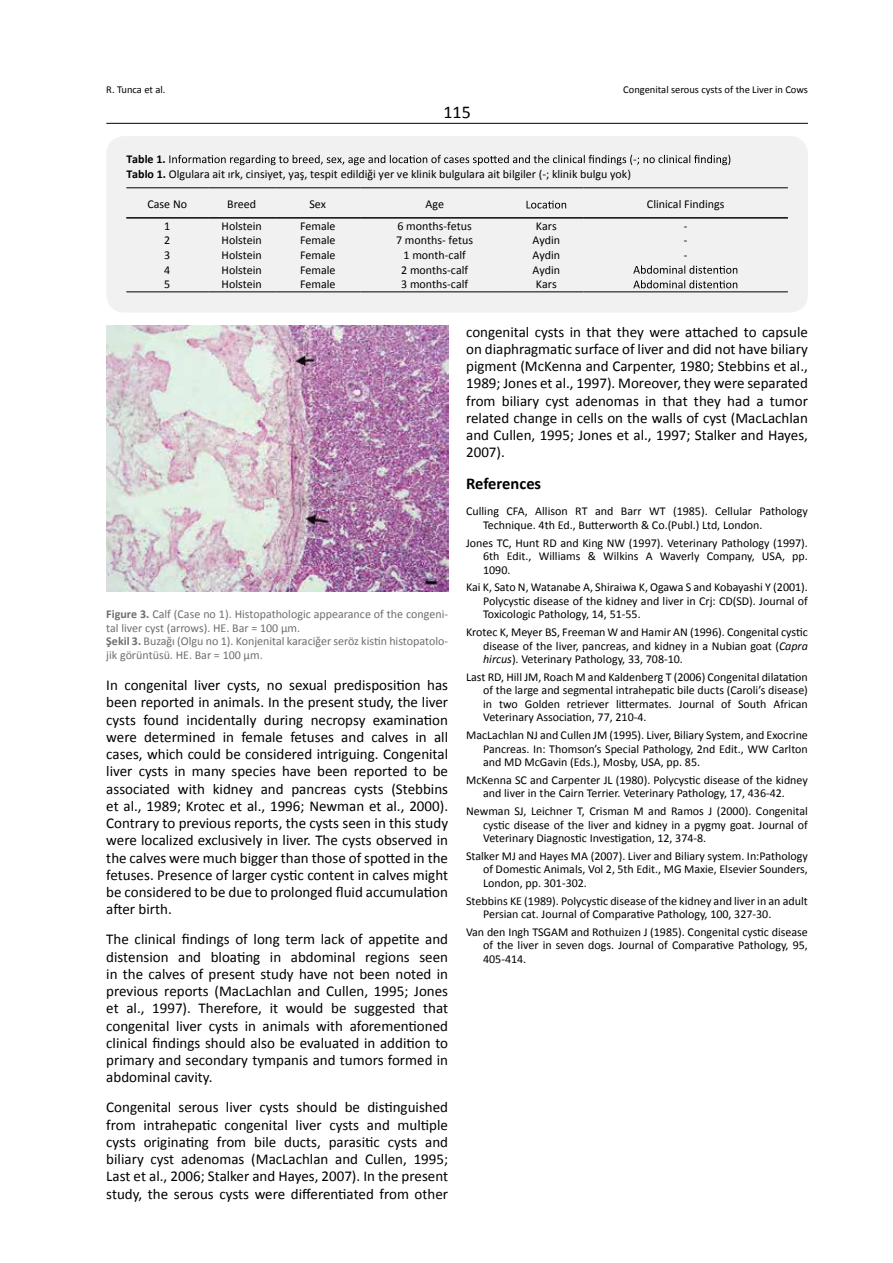
<style>
.page{position:relative;width:893px;height:1263px;background:#fff}
.page>*{position:absolute;margin:0;border:0;box-sizing:border-box;transform-origin:0 0}
.t1{font:18px "Calibri";color:#000}
.t2{font:700 16.5px "Calibri";color:#000}
.t3{font:15px/17.2px "Calibri";color:#000;text-align:justify}
.t4{font:12px/13.5px "Calibri";color:#000;text-align:justify}
.t5{font:12px/13.8px "Calibri";color:#6d6e71}
.t6{font:10.5px "Calibri";color:#000}
.s1{font-weight:700}
.s2{font-style:italic}
</style>
<div class="page">
<hr style="left:106px;top:123px;width:702px;height:1px;background:#000">
<img style="left:106px;top:325px;width:342px;height:266px">
<div style="left:106px;top:136px;width:702px;height:177px;background:#f1f1f2;border-radius:18px"></div>
<svg style="left:169px;top:155px;width:561px;height:10px"></svg>
<hr style="left:126px;top:187px;width:82px;height:1px;background:#000">
<hr style="left:208px;top:187px;width:67px;height:1px;background:#000">
<hr style="left:275px;top:187px;width:85px;height:1px;background:#000">
<hr style="left:360px;top:187px;width:149px;height:1px;background:#000">
<hr style="left:509px;top:187px;width:75px;height:1px;background:#000">
<svg style="left:526px;top:201px;width:40px;height:8px"></svg>
<hr style="left:584px;top:187px;width:204px;height:1px;background:#000">
<hr style="left:126px;top:217px;width:82px;height:1px;background:#000">
<hr style="left:208px;top:217px;width:67px;height:1px;background:#000">
<hr style="left:275px;top:217px;width:85px;height:1px;background:#000">
<hr style="left:360px;top:217px;width:149px;height:1px;background:#000">
<hr style="left:509px;top:217px;width:75px;height:1px;background:#000">
<hr style="left:584px;top:217px;width:204px;height:1px;background:#000">
<svg style="left:633px;top:265px;width:104px;height:9px"></svg>
<hr style="left:126px;top:291px;width:82px;height:1px;background:#000">
<hr style="left:208px;top:291px;width:67px;height:1px;background:#000">
<hr style="left:275px;top:291px;width:85px;height:1px;background:#000">
<hr style="left:360px;top:291px;width:149px;height:1px;background:#000">
<hr style="left:509px;top:291px;width:75px;height:1px;background:#000">
<hr style="left:584px;top:291px;width:204px;height:1px;background:#000">
<svg style="left:633px;top:280px;width:104px;height:8px"></svg>
<p class="t6" style="left:106px;top:83px;width:61px">R. Tunca et al.</p>
<p class="t6" style="left:623px;top:83px;width:186px">Congenital serous cysts of the Liver in Cows</p>
<h1 class="t1" style="left:443px;top:100px;width:29px">115</h1>
<p class="t4" style="left:126px;top:152px;width:506px;line-height:14.7px"><span class="s1">Table 1.<br>Tablo 1.</span> Olgulara ait ırk, cinsiyet, yaş, tespit edildiği yer ve klinik bulgulara ait bilgiler (-; klinik bulgu yok)</p>
<p class="t4" style="left:147px;top:198px;width:41px">Case No</p>
<p class="t4" style="left:227px;top:198px;width:30px">Breed</p>
<p class="t4" style="left:309px;top:198px;width:18px">Sex</p>
<p class="t4" style="left:425px;top:198px;width:20px">Age</p>
<p class="t4" style="left:647px;top:198px;width:79px">Clinical Findings</p>
<p class="t4" style="left:164px;top:219px;width:8px">1</p>
<p class="t4" style="left:222px;top:219px;width:42px">Holstein</p>
<p class="t4" style="left:300px;top:219px;width:37px">Female</p>
<p class="t4" style="left:397px;top:219px;width:76px">6 months-fetus</p>
<p class="t4" style="left:536px;top:219px;width:22px">Kars</p>
<p class="t4" style="left:684px;top:219px;width:5px">-</p>
<p class="t4" style="left:164px;top:234px;width:8px">2</p>
<p class="t4" style="left:222px;top:234px;width:42px">Holstein</p>
<p class="t4" style="left:300px;top:234px;width:37px">Female</p>
<p class="t4" style="left:396px;top:234px;width:79px">7 months- fetus</p>
<p class="t4" style="left:532px;top:234px;width:29px">Aydin</p>
<p class="t4" style="left:684px;top:234px;width:5px">-</p>
<p class="t4" style="left:164px;top:248px;width:8px">3</p>
<p class="t4" style="left:222px;top:248px;width:42px">Holstein</p>
<p class="t4" style="left:300px;top:248px;width:37px">Female</p>
<p class="t4" style="left:404px;top:248px;width:64px">1 month-calf</p>
<p class="t4" style="left:532px;top:248px;width:29px">Aydin</p>
<p class="t4" style="left:684px;top:248px;width:5px">-</p>
<p class="t4" style="left:164px;top:263px;width:8px">4</p>
<p class="t4" style="left:222px;top:263px;width:42px">Holstein</p>
<p class="t4" style="left:300px;top:263px;width:37px">Female</p>
<p class="t4" style="left:401px;top:263px;width:68px">2 months-calf</p>
<p class="t4" style="left:532px;top:263px;width:29px">Aydin</p>
<p class="t4" style="left:164px;top:278px;width:8px">5</p>
<p class="t4" style="left:222px;top:278px;width:42px">Holstein</p>
<p class="t4" style="left:300px;top:278px;width:37px">Female</p>
<p class="t4" style="left:401px;top:278px;width:68px">3 months-calf</p>
<p class="t4" style="left:536px;top:278px;width:22px">Kars</p>
<p class="t5" style="left:106px;top:607px;width:343px"><span class="s1">Figure 3.</span> Calf (Case no 1). Histopathologic appearance of the congeni&shy;tal liver cyst (arrows). HE. Bar = 100 µm.<br><span class="s1">Şekil 3.</span> Buzağı (Olgu no 1). Konjenital karaciğer seröz kistin histopatolo&shy;jik görüntüsü. HE. Bar = 100 µm.</p>
<p class="t3" style="left:106px;top:677px;width:343px">In congenital liver cysts, no sexual predisposition has been reported in animals. In the present study, the liver cysts found incidentally during necropsy examination were determined in female fetuses and calves in all cases, which could be considered intriguing. Congenital liver cysts in many species have been reported to be associated with kidney and pancreas cysts (Stebbins et al., 1989; Krotec et al., 1996; Newman et al., 2000).<br>Contrary to previous reports, the cysts seen in this study were localized exclusively in liver. The cysts observed in the calves were much bigger than those of spotted in the fetuses. Presence of larger cystic content in calves might be considered to be due to prolonged fluid accumulation after birth.</p>
<p class="t3" style="left:106px;top:931px;width:343px">The clinical findings of long term lack of appetite and distension and bloating in abdominal regions seen in the calves of present study have not been noted in previous reports (MacLachlan and Cullen, 1995; Jones et al., 1997). Therefore, it would be suggested that congenital liver cysts in animals with aforementioned clinical findings should also be evaluated in addition to primary and secondary tympanis and tumors formed in abdominal cavity.</p>
<p class="t3" style="left:106px;top:1099px;width:343px">Congenital serous liver cysts should be distinguished from intrahepatic congenital liver cysts and multiple cysts originating from bile ducts, parasitic cysts and biliary cyst adenomas (MacLachlan and Cullen, 1995; Last et al., 2006; Stalker and Hayes, 2007). In the present study, the serous cysts were differentiated from other</p>
<p class="t3" style="left:466px;top:323px;width:343px">congenital cysts in that they were attached to capsule on diaphragmatic surface of liver and did not have biliary pigment (McKenna and Carpenter, 1980; Stebbins et al., 1989; Jones et al., 1997). Moreover, they were separated from biliary cyst adenomas in that they had a tumor related change in cells on the walls of cyst (MacLachlan and Cullen, 1995; Jones et al., 1997; Stalker and Hayes, 2007).</p>
<h2 class="t2" style="left:466px;top:473px;width:77px">References</h2>
<p class="t4" style="left:483px;top:505px;width:326px;text-indent:-17px">Culling CFA, Allison RT and Barr WT (1985). Cellular Pathology<br>Technique. 4th Ed., Butterworth &amp; Co.(Publ.) Ltd, London.</p>
<p class="t4" style="left:483px;top:536px;width:326px;text-indent:-17px">Jones TC, Hunt RD and King NW (1997). Veterinary Pathology (1997).<br>6th Edit., Williams &amp; Wilkins A Waverly Company, USA, pp.<br>1090.</p>
<p class="t4" style="left:483px;top:581px;width:326px;text-indent:-17px">Kai K, Sato N, Watanabe A, Shiraiwa K, Ogawa S and Kobayashi Y (2001).<br>Polycystic disease of the kidney and liver in Crj: CD(SD). Journal of Toxicologic Pathology, 14, 51-55.</p>
<p class="t4" style="left:483px;top:625px;width:326px;text-indent:-17px">Krotec K, Meyer BS, Freeman W and Hamir AN (1996). Congenital cystic disease of the liver, pancreas, and kidney in a Nubian goat (<span class="s2">Capra hircus</span>). Veterinary Pathology, 33, 708-10.</p>
<p class="t4" style="left:483px;top:670px;width:326px;text-indent:-17px">Last RD, Hill JM, Roach M and Kaldenberg T (2006) Congenital dilatation of the large and segmental intrahepatic bile ducts (Caroli’s disease) in two Golden retriever littermates. Journal of South African Veterinary Association, 77, 210-4.</p>
<p class="t4" style="left:483px;top:728px;width:326px;text-indent:-17px">MacLachlan NJ and Cullen JM (1995). Liver, Biliary System, and Exocrine Pancreas. In: Thomson’s Special Pathology, 2nd Edit., WW Carlton and MD McGavin (Eds.), Mosby, USA, pp. 85.</p>
<p class="t4" style="left:466px;top:773px;width:343px;text-align:center">McKenna SC and Carpenter JL (1980). Polycystic disease of the kidney and liver in the Cairn Terrier. Veterinary Pathology, 17, 436-42.</p>
<p class="t4" style="left:483px;top:804px;width:326px;text-indent:-17px">Newman SJ, Leichner T, Crisman M and Ramos J (2000). Congenital cystic disease of the liver and kidney in a pygmy goat. Journal of Veterinary Diagnostic Investigation, 12, 374-8.</p>
<p class="t4" style="left:483px;top:849px;width:326px;text-indent:-17px">Stalker MJ and Hayes MA (2007). Liver and Biliary system. In:Pathology of Domestic Animals, Vol 2, 5th Edit., MG Maxie, Elsevier Sounders, London, pp. 301-302.</p>
<p class="t4" style="left:483px;top:894px;width:326px;text-indent:-17px">Stebbins KE (1989). Polycystic disease of the kidney and liver in an adult<br>Persian cat. Journal of Comparative Pathology, 100, 327-30.</p>
<p class="t4" style="left:483px;top:925px;width:326px;text-indent:-17px">Van den Ingh TSGAM and Rothuizen J (1985). Congenital cystic disease of the liver in seven dogs. Journal of Comparative Pathology, 95, 405-414.</p>
</div>
